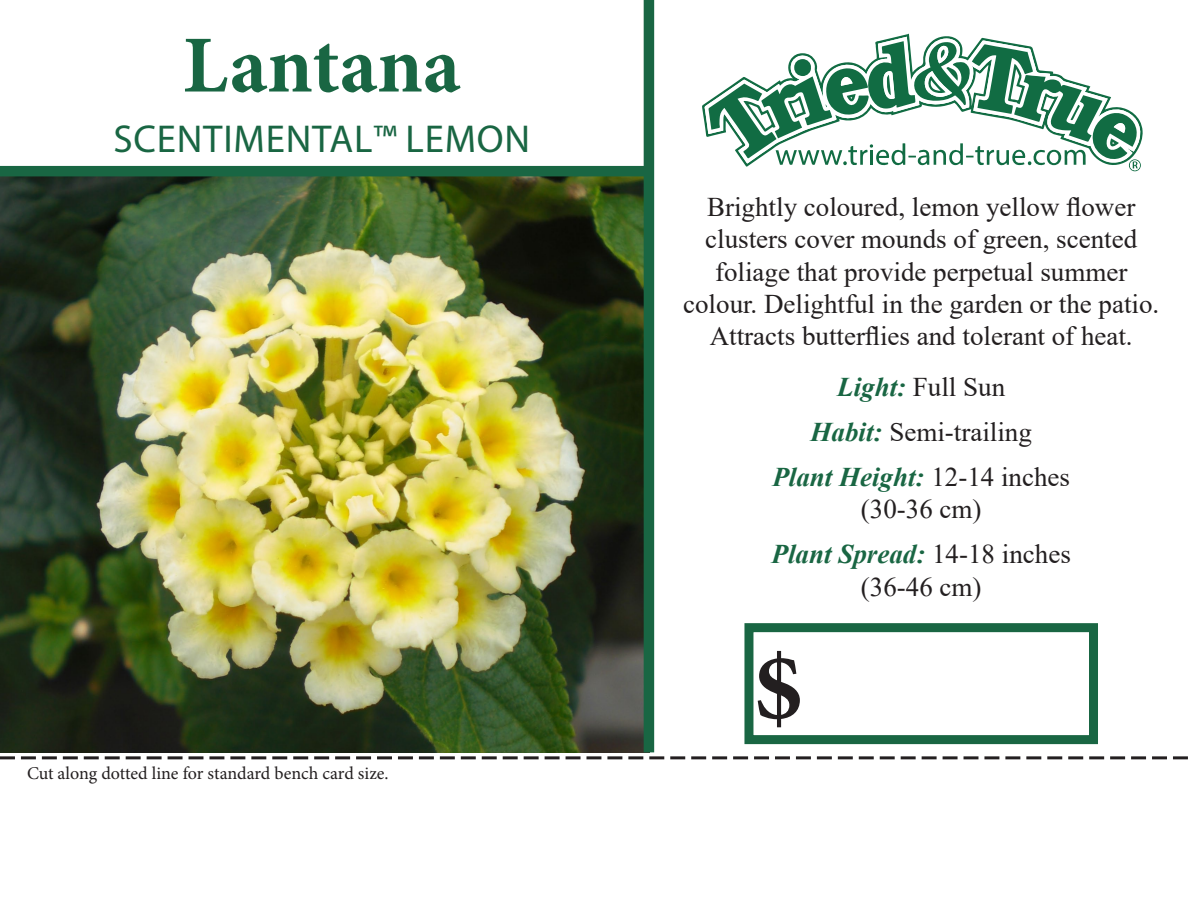
<style>
.page{position:relative;width:1188px;height:918px;background:#fff}
.page>*{position:absolute;margin:0;border:0;box-sizing:border-box;transform-origin:0 0}
.t1{font:700 100.5px "Minion Pro";color:#231f20}
.t2{font:700 81px "Minion Pro";letter-spacing:-.005em;color:#196643}
.t3{font:39px "Myriad Pro";letter-spacing:.02em;color:#196643}
.t4{font:27px/32.4px "Times New Roman";color:#231f20;text-align:center}
.t5{font:italic 700 27px "Times New Roman";color:#196643}
.t6{font:18px "Minion Pro";letter-spacing:-.005em;color:#231f20}
.s1{font-weight:700;font-style:italic;color:#196643}
.s2{font-weight:400;font-style:normal;color:#231f20}
</style>
<div class="page">
<svg style="left:0;top:756px;width:1188px;height:3px"></svg>
<div style="left:744px;top:623px;width:354px;height:121px;border:9px solid #196643"></div>
<svg style="left:705px;top:37px;width:294px;height:100px"></svg>
<svg style="left:708px;top:41px;width:433px;height:130px"></svg>
<img style="left:0;top:176px;width:644px;height:576px">
<div style="left:644px;top:0;width:10px;height:752px;background:#196643"></div>
<div style="left:0;top:166px;width:652px;height:10px;background:#196643"></div>
<p class="t2" style="left:183px;top:9px;width:279px">Lantana</p>
<p class="t3" style="left:113px;top:114px;width:418px">SCENTIMENTAL™ LEMON</p>
<p class="t6" style="left:27px;top:761px;width:363px">Cut along dotted line for standard bench card size.</p>
<p class="t4" style="left:683px;top:190px;width:478px">Brightly coloured, lemon yellow flower clusters cover mounds of green, scented foliage that provide perpetual summer colour. Delightful in the garden or the patio.<br>Attracts butterflies and tolerant of heat.</p>
<p class="t4" style="left:837px;top:370px;width:170px"><span class="s1">Light:</span> Full Sun</p>
<p class="t4" style="left:811px;top:415px;width:223px"><span class="s1">Habit:</span> Semi-trailing</p>
<p class="t5" style="left:772px;top:458px;width:299px">Plant Height: <span class="s2">12-14 inches</span></p>
<p class="t4" style="left:861px;top:492px;width:122px">(30-36 cm)</p>
<p class="t5" style="left:772px;top:535px;width:301px">Plant Spread: <span class="s2">14-18 inches</span></p>
<p class="t4" style="left:861px;top:570px;width:122px">(36-46 cm)</p>
<h1 class="t1" style="left:753px;top:617px;width:52px">$</h1>
</div>
